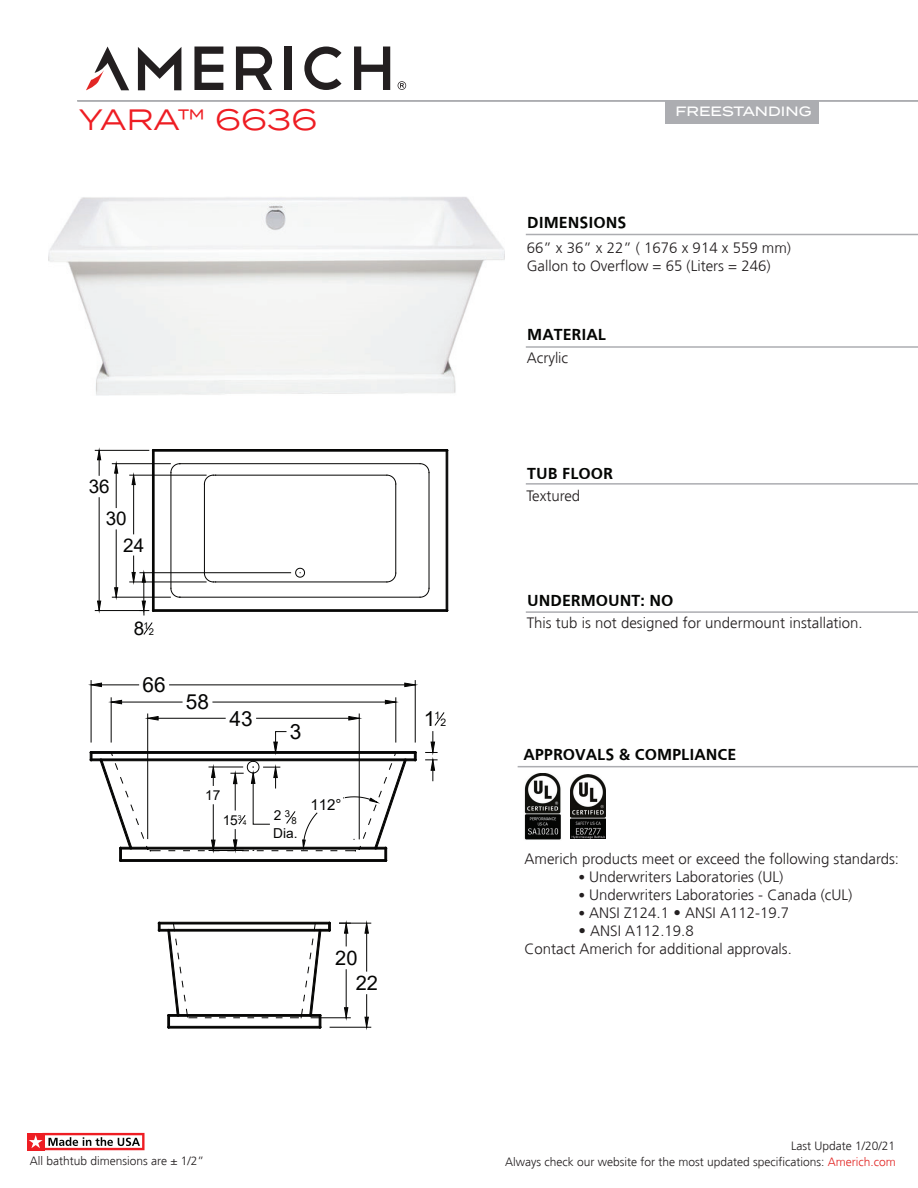
<style>
.page{position:relative;width:918px;height:1188px;background:#fff}
.page>*{position:absolute;margin:0;border:0;box-sizing:border-box;transform-origin:0 0}
.t1{font:29.4px "Termina";color:#ee1d23}
.t2{font:21px "Arial";color:#050504}
.t3{font:20.85px "Arial";color:#050504}
.t4{font:20.1px "Arial";color:#050504}
.t5{font:18.9px/32.2px "Arial";color:#050504}
.t6{font:700 16.5px "Frutiger";color:#040503}
.t7{font:15.15px "Arial";color:#050504}
.t8{font:300 15px/18px "Frutiger";color:#231f20}
.t9{font:13.65px "Arial";color:#050504}
.t10{font:500 13.5px "Termina";color:#fff}
.t11{font:300 12px "Frutiger";color:#231f20}
.t12{font:10.35px "Arial";color:#050504}
.t13{font:9.6px "Arial";color:#050504}
.t14{font:9.45px "Arial";color:#050504}
.t15{font:6.9px "Arial";color:#050504}
.s1{font-size:13.5px}
.s2{color:#e22725}
</style>
<div class="page">
<svg style="left:138px;top:47px;width:43px;height:43px"></svg>
<svg style="left:194px;top:47px;width:29px;height:43px"></svg>
<svg style="left:236px;top:47px;width:36px;height:43px"></svg>
<div style="left:285px;top:47px;width:7px;height:43px;background:#231f20"></div>
<svg style="left:304px;top:47px;width:38px;height:43px"></svg>
<svg style="left:354px;top:47px;width:36px;height:43px"></svg>
<svg style="left:86px;top:46px;width:43px;height:44px"></svg>
<svg style="left:398px;top:81px;width:8px;height:9px"></svg>
<img style="left:49px;top:197px;width:456px;height:198px">
<hr style="left:95px;top:450px;width:54px;height:1px;background:#050504">
<hr style="left:95px;top:610px;width:54px;height:1px;background:#050504">
<hr style="left:99px;top:498px;width:1px;height:103px;background:#050504">
<svg style="left:98px;top:450px;width:3px;height:25px"></svg>
<svg style="left:98px;top:601px;width:3px;height:10px"></svg>
<hr style="left:112px;top:463px;width:58px;height:1px;background:#050504">
<hr style="left:112px;top:597px;width:58px;height:1px;background:#050504">
<hr style="left:116px;top:473px;width:1px;height:35px;background:#050504">
<hr style="left:116px;top:530px;width:1px;height:58px;background:#050504">
<svg style="left:115px;top:464px;width:3px;height:9px"></svg>
<svg style="left:115px;top:588px;width:3px;height:10px"></svg>
<hr style="left:130px;top:475px;width:76px;height:1px;background:#050504">
<hr style="left:130px;top:582px;width:76px;height:1px;background:#050504">
<hr style="left:133px;top:485px;width:1px;height:49px;background:#050504">
<svg style="left:132px;top:475px;width:3px;height:10px"></svg>
<hr style="left:140px;top:572px;width:151px;height:1px;background:#050504">
<svg style="left:143px;top:622px;width:10px;height:13px"></svg>
<svg style="left:152px;top:449px;width:297px;height:163px"></svg>
<svg style="left:132px;top:556px;width:13px;height:59px"></svg>
<hr style="left:91px;top:681px;width:1px;height:61px;background:#050504">
<hr style="left:415px;top:681px;width:1px;height:61px;background:#050504">
<hr style="left:102px;top:685px;width:37px;height:1px;background:#050504">
<hr style="left:170px;top:685px;width:235px;height:1px;background:#050504">
<svg style="left:91px;top:683px;width:11px;height:4px"></svg>
<svg style="left:405px;top:683px;width:11px;height:4px"></svg>
<hr style="left:111px;top:698px;width:1px;height:44px;background:#050504">
<hr style="left:396px;top:698px;width:1px;height:44px;background:#050504">
<hr style="left:122px;top:702px;width:60px;height:1px;background:#050504">
<hr style="left:213px;top:702px;width:172px;height:1px;background:#050504">
<svg style="left:111px;top:700px;width:11px;height:4px"></svg>
<svg style="left:385px;top:700px;width:12px;height:4px"></svg>
<hr style="left:147px;top:714px;width:1px;height:125px;background:#050504">
<hr style="left:359px;top:714px;width:1px;height:125px;background:#050504">
<hr style="left:158px;top:718px;width:67px;height:1px;background:#050504">
<hr style="left:257px;top:718px;width:92px;height:1px;background:#050504">
<svg style="left:148px;top:717px;width:10px;height:3px"></svg>
<svg style="left:349px;top:717px;width:11px;height:3px"></svg>
<svg style="left:434px;top:712px;width:11px;height:14px"></svg>
<svg style="left:426px;top:732px;width:11px;height:21px"></svg>
<svg style="left:426px;top:760px;width:11px;height:21px"></svg>
<hr style="left:340px;top:923px;width:31px;height:1px;background:#050504">
<hr style="left:330px;top:1027px;width:41px;height:1px;background:#050504">
<hr style="left:366px;top:933px;width:1px;height:38px;background:#050504">
<svg style="left:365px;top:923px;width:3px;height:10px"></svg>
<svg style="left:365px;top:995px;width:3px;height:33px"></svg>
<hr style="left:311px;top:1018px;width:39px;height:1px;background:#050504">
<hr style="left:346px;top:970px;width:1px;height:38px;background:#050504">
<svg style="left:340px;top:923px;width:10px;height:23px"></svg>
<svg style="left:344px;top:1008px;width:4px;height:11px"></svg>
<svg style="left:158px;top:922px;width:173px;height:107px"></svg>
<svg style="left:89px;top:731px;width:328px;height:131px"></svg>
<div style="left:27px;top:1133px;width:17px;height:17px;background:#ee1d23"></div>
<svg style="left:29px;top:1133px;width:116px;height:17px"></svg>
<hr style="left:526px;top:234px;width:392px;height:1px;background:#acadb1">
<hr style="left:526px;top:346px;width:392px;height:2px;background:#acadb1">
<hr style="left:526px;top:483px;width:392px;height:2px;background:#acadb1">
<hr style="left:526px;top:611px;width:392px;height:2px;background:#acadb1">
<hr style="left:518px;top:766px;width:400px;height:1px;background:#acadb1">
<img style="left:570px;top:774px;width:36px;height:65px">
<hr style="left:77px;top:100px;width:841px;height:2px;background:#acadb1">
<img style="left:524px;top:773px;width:37px;height:67px">
<div style="left:666px;top:101px;width:153px;height:23px;background:#acadb1"></div>
<h1 class="t1" style="left:79px;top:98px;width:240px">YARA™ 6636</h1>
<p class="t5" style="left:106px;top:470px;width:22px;text-indent:-17px">36<br>30</p>
<p class="t5" style="left:123px;top:529px;width:22px">24</p>
<p class="t5" style="left:134px;top:612px;width:16px">8<sup>1</sup></p>
<p class="t14" style="left:149px;top:625px;width:7px">2</p>
<h3 class="t3" style="left:143px;top:670px;width:25px">66</h3>
<h3 class="t3" style="left:186px;top:688px;width:25px">58</h3>
<h3 class="t3" style="left:230px;top:704px;width:25px">43</h3>
<p class="t9" style="left:205px;top:786px;width:17px">17</p>
<p class="t9" style="left:223px;top:810px;width:20px">15<sup>3</sup></p>
<p class="t15" style="left:243px;top:817px;width:5px">4</p>
<h2 class="t2" style="left:290px;top:717px;width:13px">3</h2>
<p class="t9" style="left:274px;top:806px;width:18px">2 <sup>3</sup></p>
<p class="t13" style="left:292px;top:814px;width:7px">8</p>
<p class="t9" style="left:273px;top:824px;width:26px">Dia.</p>
<p class="t7" style="left:310px;top:794px;width:33px">112°</p>
<h3 class="t4" style="left:335px;top:944px;width:24px">20</h3>
<h3 class="t4" style="left:356px;top:969px;width:24px">22</h3>
<h3 class="t3" style="left:424px;top:705px;width:18px">1<sup>1</sup></h3>
<p class="t12" style="left:440px;top:716px;width:7px">2</p>
<p class="t6" style="left:527px;top:213px;width:101px">DIMENSIONS</p>
<p class="t10" style="left:675px;top:102px;width:138px">FREESTANDING</p>
<p class="t8" style="left:527px;top:239px;width:266px">66” x 36” x 22” ( 1676 x 914 x 559 mm)<br>Gallon to Overflow = 65 (Liters = 246)</p>
<p class="t6" style="left:527px;top:325px;width:80px">MATERIAL</p>
<p class="t8" style="left:527px;top:349px;width:43px">Acrylic</p>
<p class="t6" style="left:527px;top:464px;width:87px">TUB FLOOR</p>
<p class="t8" style="left:526px;top:487px;width:55px">Textured</p>
<p class="t6" style="left:527px;top:591px;width:148px">UNDERMOUNT: NO</p>
<p class="t8" style="left:527px;top:614px;width:337px">This tub is not designed for undermount installation.</p>
<p class="t6" style="left:523px;top:745px;width:214px">APPROVALS &amp; COMPLIANCE</p>
<p class="t8" style="left:525px;top:850px;width:376px">Americh products meet or exceed the following standards:</p>
<p class="t8" style="left:579px;top:868px;width:206px"><span class="s1">•</span> Underwriters Laboratories (UL)</p>
<p class="t8" style="left:579px;top:886px;width:275px"><span class="s1">•</span> Underwriters Laboratories - Canada (cUL)</p>
<p class="t8" style="left:579px;top:904px;width:212px"><span class="s1">•</span> ANSI Z124.1 • ANSI A112-19.7</p>
<p class="t8" style="left:525px;top:922px;width:269px;text-indent:54px">• ANSI A112.19.8<br>Contact Americh for additional approvals.</p>
<p class="t11" style="left:30px;top:1154px;width:176px">All bathtub dimensions are ± 1/2”</p>
<p class="t11" style="left:791px;top:1139px;width:106px">Last Update 1/20/21</p>
<p class="t11" style="left:505px;top:1155px;width:392px">Always check our website for the most updated specifications: <span class="s2">Americh.com</span></p>
</div>
